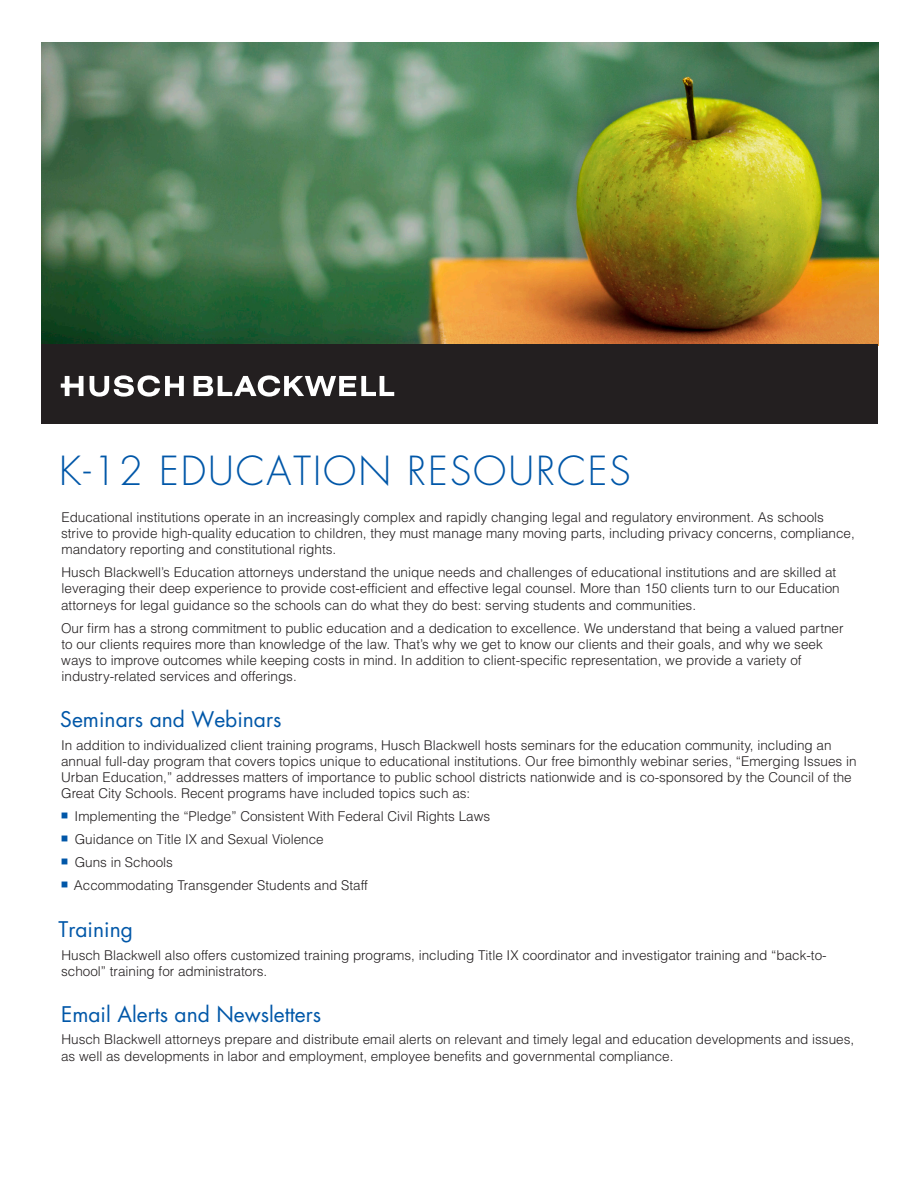
<style>
.page{position:relative;width:918px;height:1188px;background:#fff}
.page>*{position:absolute;margin:0;border:0;box-sizing:border-box;transform-origin:0 0}
.t1{font:300 39px "Futura Std";letter-spacing:.05em;color:#0157a8}
.Sell_Sheet_Paragraph{font:21px "Futura Std";color:#0157a8}
.Sell_Sheet_Paragraph-2{font:300 13.5px/16.2px "Helvetica LT Std";color:#231f20}
.s1{color:#0157a8}
</style>
<div class="page">
<img style="left:41px;top:42px;width:837px;height:302px">
<div style="left:41px;top:344px;width:837px;height:80px;background:#231f20"></div>
<svg style="left:61px;top:375px;width:333px;height:22px"></svg>
<p class="t1" style="left:59px;top:447px;width:573px">K-12 EDUCATION RESOURCES</p>
<p class="Sell_Sheet_Paragraph-2" style="left:61px;top:509px;width:795px">Educational institutions operate in an increasingly complex and rapidly changing legal and regulatory environment. As schools strive to provide high-quality education to children, they must manage many moving parts, including privacy concerns, compliance, mandatory reporting and constitutional rights.</p>
<p class="Sell_Sheet_Paragraph-2" style="left:61px;top:564px;width:780px">Husch Blackwell’s Education attorneys understand the unique needs and challenges of educational institutions and are skilled at leveraging their deep experience to provide cost-efficient and effective legal counsel. More than 150 clients turn to our Education attorneys for legal guidance so the schools can do what they do best: serving students and communities.</p>
<p class="Sell_Sheet_Paragraph-2" style="left:61px;top:620px;width:784px">Our firm has a strong commitment to public education and a dedication to excellence. We understand that being a valued partner to our clients requires more than knowledge of the law. That’s why we get to know our clients and their goals, and why we seek ways to improve outcomes while keeping costs in mind. In addition to client-specific representation, we provide a variety of industry-related services and offerings.</p>
<p class="Sell_Sheet_Paragraph" style="left:60px;top:706px;width:223px">Seminars and Webinars</p>
<p class="Sell_Sheet_Paragraph-2" style="left:61px;top:737px;width:797px">In addition to individualized client training programs, Husch Blackwell hosts seminars for the education community, including an annual full-day program that covers topics unique to educational institutions. Our free bimonthly webinar series, “Emerging Issues in Urban Education,” addresses matters of importance to public school districts nationwide and is co-sponsored by the Council of the Great City Schools. Recent programs have included topics such as:</p>
<p class="Sell_Sheet_Paragraph-2" style="left:60px;top:808px;width:431px"><span class="s1">○</span> Implementing the “Pledge” Consistent With Federal Civil Rights Laws</p>
<p class="Sell_Sheet_Paragraph-2" style="left:60px;top:831px;width:265px"><span class="s1">○</span> Guidance on Title IX and Sexual Violence</p>
<p class="Sell_Sheet_Paragraph-2" style="left:60px;top:854px;width:114px"><span class="s1">○</span> Guns in Schools</p>
<p class="Sell_Sheet_Paragraph-2" style="left:60px;top:877px;width:309px"><span class="s1">○</span> Accommodating Transgender Students and Staff</p>
<p class="Sell_Sheet_Paragraph" style="left:59px;top:916px;width:76px">Training</p>
<p class="Sell_Sheet_Paragraph-2" style="left:61px;top:947px;width:767px">Husch Blackwell also offers customized training programs, including Title IX coordinator and investigator training and “back-to&shy;school” training for administrators.</p>
<p class="Sell_Sheet_Paragraph" style="left:61px;top:1000px;width:262px">Email Alerts and Newsletters</p>
<p class="Sell_Sheet_Paragraph-2" style="left:61px;top:1031px;width:795px">Husch Blackwell attorneys prepare and distribute email alerts on relevant and timely legal and education developments and issues, as well as developments in labor and employment, employee benefits and governmental compliance.</p>
</div>
